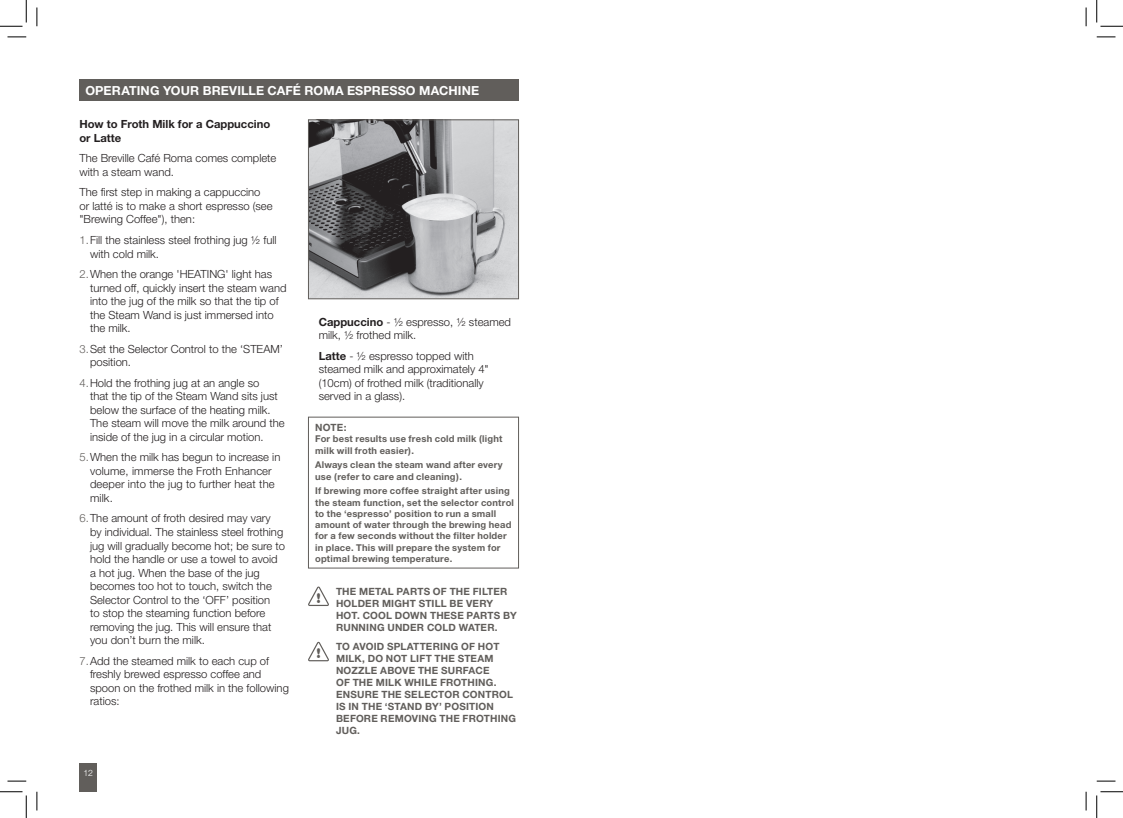
<style>
.page{position:relative;width:1123px;height:818px;background:#fff}
.page>*{position:absolute;margin:0;border:0;box-sizing:border-box;transform-origin:0 0}
.t1{font:700 14.25px "Gill Sans";color:#615e5b}
.t2{font:700 12.5px "Helvetica Neue";letter-spacing:.01em;color:#fff}
.t3{font:300 11.25px/13.5px "Helvetica Neue";color:#231f20}
.t4{font:700 11.25px/13.5px "Helvetica Neue";color:#231f20}
.t5{font:700 10px/12px "Helvetica Neue";letter-spacing:.02em;color:#615e5b}
.t6{font:700 9.38px/11.2px "Helvetica Neue";letter-spacing:.02em;color:#615e5b}
.t7{font:300 8.75px "Helvetica Neue";color:#fff}
.s1{color:#615e5b}
.s2{font-weight:700}
</style>
<div class="page">
<div style="left:79px;top:763px;width:18px;height:29px;background:#615e5b"></div>
<div style="left:79px;top:79px;width:440px;height:22px;background:#615e5b"></div>
<img style="left:310px;top:121px;width:207px;height:176px">
<div style="left:308px;top:119px;width:211px;height:180px;border:1px solid #615e5b"></div>
<div style="left:308px;top:417px;width:211px;height:151px;border:1px solid #615e5b"></div>
<svg style="left:308px;top:586px;width:21px;height:20px"></svg>
<svg style="left:308px;top:642px;width:21px;height:19px"></svg>
<svg style="left:8px;top:36px;width:18px;height:2px"></svg>
<svg style="left:1096px;top:36px;width:19px;height:2px"></svg>
<svg style="left:8px;top:780px;width:18px;height:2px"></svg>
<svg style="left:1096px;top:780px;width:19px;height:2px"></svg>
<svg style="left:36px;top:8px;width:2px;height:18px"></svg>
<svg style="left:36px;top:792px;width:2px;height:18px"></svg>
<svg style="left:1085px;top:8px;width:1px;height:18px"></svg>
<svg style="left:1085px;top:792px;width:1px;height:18px"></svg>
<svg style="left:0;top:0;width:27px;height:27px"></svg>
<svg style="left:0;top:791px;width:27px;height:27px"></svg>
<svg style="left:1096px;top:0;width:27px;height:27px"></svg>
<svg style="left:1096px;top:791px;width:27px;height:27px"></svg>
<p class="t2" style="left:85px;top:83px;width:230px">OPERATING YOUR BREVILLE Café roma</p>
<p class="t2" style="left:347px;top:83px;width:10px">espresso</p>
<p class="t2" style="left:419px;top:83px;width:10px">machine</p>
<p class="t4" style="left:79px;top:117px;width:192px">How to Froth Milk for a Cappuccino or Latte</p>
<p class="t3" style="left:79px;top:151px;width:198px">The Breville Café Roma comes complete with a steam wand.</p>
<p class="t3" style="left:79px;top:185px;width:195px">The first step in making a cappuccino or latté is to make a short espresso (see "Brewing Coffee"), then:</p>
<p class="t3" style="left:90px;top:233px;width:188px;text-indent:-11px"><span class="s1">1.</span>Fill the stainless steel frothing jug ½ full with cold milk.</p>
<p class="t3" style="left:90px;top:267px;width:198px;text-indent:-11px"><span class="s1">2.</span>When the orange 'HEATING' light has turned off, quickly insert the steam wand into the jug of the milk so that the tip of the Steam Wand is just immersed into the milk.</p>
<p class="t3" style="left:90px;top:342px;width:194px;text-indent:-11px"><span class="s1">3.</span>Set the Selector Control to the ‘STEAM’ position.</p>
<p class="t3" style="left:90px;top:376px;width:196px;text-indent:-11px"><span class="s1">4.</span>Hold the frothing jug at an angle so<br>that the tip of the Steam Wand sits just below the surface of the heating milk.<br>The steam will move the milk around the inside of the jug in a circular motion.</p>
<p class="t3" style="left:90px;top:450px;width:192px;text-indent:-11px"><span class="s1">5.</span>When the milk has begun to increase in volume, immerse the Froth Enhancer deeper into the jug to further heat the milk.</p>
<p class="t3" style="left:90px;top:511px;width:197px;text-indent:-11px"><span class="s1">6.</span>The amount of froth desired may vary<br>by individual. The stainless steel frothing jug will gradually become hot; be sure to hold the handle or use a towel to avoid a hot jug. When the base of the jug becomes too hot to touch, switch the Selector Control to the ‘OFF’ position<br>to stop the steaming function before removing the jug. This will ensure that you don’t burn the milk.</p>
<p class="t3" style="left:90px;top:654px;width:200px;text-indent:-11px"><span class="s1">7.</span>Add the steamed milk to each cup of freshly brewed espresso coffee and spoon on the frothed milk in the following ratios:</p>
<p class="t7" style="left:83px;top:767px;width:11px">12</p>
<p class="t3" style="left:319px;top:315px;width:194px"><span class="s2">Cappuccino</span> - ½ espresso, ½ steamed milk, ½ frothed milk.</p>
<p class="t3" style="left:319px;top:349px;width:172px"><span class="s2">Latte</span> - ½ espresso topped with steamed milk and approximately 4" (10cm) of frothed milk (traditionally served in a glass).</p>
<p class="t5" style="left:315px;top:421px;width:33px">NOTE:</p>
<p class="t6" style="left:315px;top:433px;width:189px">For best results use fresh cold milk (light milk will froth easier).</p>
<p class="t6" style="left:315px;top:459px;width:189px">Always clean the steam wand after every use (refer to care and cleaning).</p>
<p class="t6" style="left:315px;top:485px;width:200px">If brewing more coffee straight after using the steam function, set the selector control to the ‘espresso’ position to run a small amount of water through the brewing head for a few seconds without the filter holder in place. This will prepare the system for optimal brewing temperature.</p>
<p class="t5" style="left:336px;top:585px;width:182px">THE METAL PARTS OF THE FILTER<br>HOLDER MIGHT STILL BE VERY<br>HOT. COOL DOWN THESE PARTS BY<br>RUNNING UNDER COLD WATER.</p>
<p class="t5" style="left:336px;top:640px;width:181px">TO AVOID SPLATTERING OF HOT<br>MILK, DO NOT LIFT THE STEAM<br>NOZZLE ABOVE THE SURFACE<br>OF THE MILK WHILE FROTHING.<br>ENSURE THE SELECTOR CONTROL<br>IS IN THE ‘STAND BY’ POSITION<br>BEFORE REMOVING THE FROTHING<br>JUG.</p>
<p class="t1" style="left:316px;top:589px;width:6px">!</p>
<p class="t1" style="left:316px;top:645px;width:6px">!</p>
</div>
